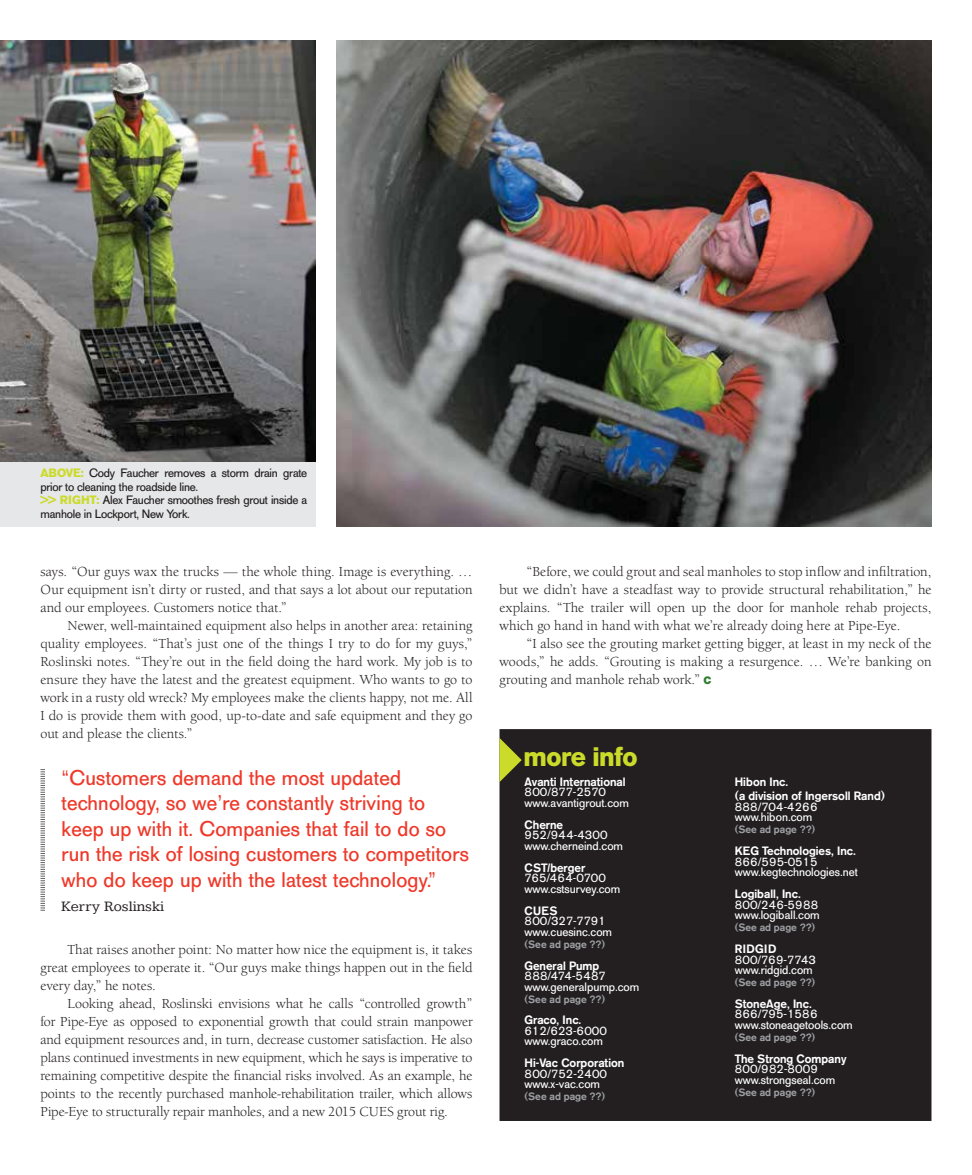
<style>
.page{position:relative;width:972px;height:1175px;background:#fff}
.page>*{position:absolute;margin:0;border:0;box-sizing:border-box;transform-origin:0 0}
.t1{font:700 26.85px "AG Old Face";letter-spacing:-.02em;color:#cbdb2a}
.t2{font:21px/25.5px "AG Old Face";letter-spacing:.01em;color:#ef3829}
.t3{font:15px "Kameron";color:#231f20}
.t4{font:14.25px/18px "Berkeley Oldstyle IT Cby BT";letter-spacing:.005em;color:#231f20;text-align:justify}
.t5{font:12px/10.5px "AG Old Face";color:#fff}
.t6{font:500 12px/14.4px "AG Old Face";color:#fff}
.t7{font:12px/13.5px "AG Old Face";letter-spacing:-.02em;color:#231f20}
.t8{font:500 10.5px "AG Old Face";color:#9d9fa2}
.s1{font-weight:700;color:#cbdb2a}
.s2{font-family:"Helvetica Neue";font-weight:900;font-size:10.5px;color:#2d7d2f}
</style>
<div class="page">
<div style="left:0;top:460px;width:315px;height:66px;background:#e6e7e8"></div>
<div style="left:500px;top:729px;width:432px;height:391px;background:#231f20"></div>
<svg style="left:499px;top:738px;width:23px;height:44px"></svg>
<img style="left:337px;top:40px;width:595px;height:486px">
<svg style="left:40px;top:769px;width:5px;height:141px"></svg>
<img style="left:0;top:40px;width:315px;height:421px">
<p class="t7" style="left:40px;top:466px;width:268px"><span class="s1">ABOVE:</span> Cody Faucher removes a storm drain grate prior to cleaning the roadside line.<br><span class="s1">&gt;&gt; RIGHT:</span> Alex Faucher smoothes fresh grout inside a manhole in Lockport, New York.</p>
<p class="t4" style="left:40px;top:562px;width:434px">says. “Our guys wax the trucks — the whole thing. Image is everything. … Our equipment isn’t dirty or rusted, and that says a lot about our reputation and our employees. Customers notice that.”</p>
<p class="t4" style="left:40px;top:616px;width:434px;text-indent:27px">Newer, well-maintained equipment also helps in another area: retaining quality employees. “That’s just one of the things I try to do for my guys,” Roslinski notes. “They’re out in the field doing the hard work. My job is to ensure they have the latest and the greatest equipment. Who wants to go to work in a rusty old wreck? My employees make the clients happy, not me. All I do is provide them with good, up-to-date and safe equipment and they go out and please the clients.”</p>
<h2 class="t2" style="left:62px;top:765px;width:409px">“Customers demand the most updated technology, so we’re constantly striving to keep up with it. Companies that fail to do so run the risk of losing customers to competitors who do keep up with the latest technology.”</h2>
<p class="t3" style="left:62px;top:897px;width:104px">Kerry Roslinski</p>
<p class="t4" style="left:40px;top:940px;width:434px;text-indent:27px">That raises another point: No matter how nice the equipment is, it takes great employees to operate it. “Our guys make things happen out in the field every day,” he notes.</p>
<p class="t4" style="left:40px;top:994px;width:434px;text-indent:27px">Looking ahead, Roslinski envisions what he calls “controlled growth” for Pipe-Eye as opposed to exponential growth that could strain manpower and equipment resources and, in turn, decrease customer satisfaction. He also plans continued investments in new equipment, which he says is imperative to remaining competitive despite the financial risks involved. As an example, he points to the recently purchased manhole-rehabilitation trailer, which allows Pipe-Eye to structurally repair manholes, and a new 2015 CUES grout rig.</p>
<p class="t4" style="left:499px;top:562px;width:434px;text-indent:27px">“Before, we could grout and seal manholes to stop inflow and infiltration, but we didn’t have a steadfast way to provide structural rehabilitation,” he explains. “The trailer will open up the door for manhole rehab projects, which go hand in hand with what we’re already doing here at Pipe-Eye.</p>
<p class="t4" style="left:499px;top:634px;width:434px;text-indent:27px">“I also see the grouting market getting bigger, at least in my neck of the woods,” he adds. “Grouting is making a resurgence. … We’re banking on grouting and manhole rehab work.” <span class="s2">C</span></p>
<h1 class="t1" style="left:524px;top:740px;width:115px">more info</h1>
<p class="t6" style="left:525px;top:774px;width:103px">Avanti International</p>
<p class="t5" style="left:525px;top:787px;width:106px">800/877-2570 www.avantigrout.com</p>
<p class="t6" style="left:525px;top:817px;width:40px">Cherne</p>
<p class="t5" style="left:525px;top:830px;width:100px">952/944-4300 www.cherneind.com</p>
<p class="t6" style="left:525px;top:860px;width:62px">CST/berger</p>
<p class="t5" style="left:525px;top:873px;width:97px">765/464-0700 www.cstsurvey.com</p>
<p class="t6" style="left:525px;top:903px;width:34px">CUES</p>
<p class="t5" style="left:525px;top:916px;width:89px">800/327-7791 www.cuesinc.com</p>
<p class="t8" style="left:525px;top:937px;width:82px">(See ad page ??)</p>
<p class="t6" style="left:525px;top:958px;width:76px">General Pump</p>
<p class="t5" style="left:525px;top:970px;width:116px">888/474-5487 www.generalpump.com</p>
<p class="t8" style="left:525px;top:992px;width:82px">(See ad page ??)</p>
<p class="t6" style="left:525px;top:1013px;width:58px">Graco, Inc.</p>
<p class="t5" style="left:525px;top:1025px;width:84px">612/623-6000 www.graco.com</p>
<p class="t6" style="left:525px;top:1056px;width:101px">Hi-Vac Corporation</p>
<p class="t5" style="left:525px;top:1068px;width:84px">800/752-2400 www.x-vac.com</p>
<p class="t8" style="left:525px;top:1090px;width:82px">(See ad page ??)</p>
<p class="t6" style="left:735px;top:774px;width:152px">Hibon Inc.<br>(a division of Ingersoll Rand)</p>
<p class="t5" style="left:735px;top:801px;width:84px">888/704-4266 www.hibon.com</p>
<p class="t8" style="left:735px;top:823px;width:82px">(See ad page ??)</p>
<p class="t6" style="left:735px;top:843px;width:123px">KEG Technologies, Inc.</p>
<p class="t5" style="left:735px;top:856px;width:125px">866/595-0515 www.kegtechnologies.net</p>
<p class="t6" style="left:735px;top:886px;width:67px">Logiball, Inc.</p>
<p class="t5" style="left:735px;top:899px;width:87px">800/246-5988 www.logiball.com</p>
<p class="t8" style="left:735px;top:921px;width:82px">(See ad page ??)</p>
<p class="t6" style="left:735px;top:941px;width:43px">RIDGID</p>
<p class="t5" style="left:735px;top:954px;width:83px">800/769-7743 www.ridgid.com</p>
<p class="t8" style="left:735px;top:976px;width:82px">(See ad page ??)</p>
<p class="t6" style="left:735px;top:996px;width:79px">StoneAge, Inc.</p>
<p class="t5" style="left:735px;top:1009px;width:120px">866/795-1586 www.stoneagetools.com</p>
<p class="t8" style="left:735px;top:1031px;width:82px">(See ad page ??)</p>
<p class="t6" style="left:735px;top:1051px;width:113px">The Strong Company</p>
<p class="t5" style="left:735px;top:1064px;width:102px">800/982-8009 www.strongseal.com</p>
<p class="t8" style="left:735px;top:1085px;width:82px">(See ad page ??)</p>
</div>
